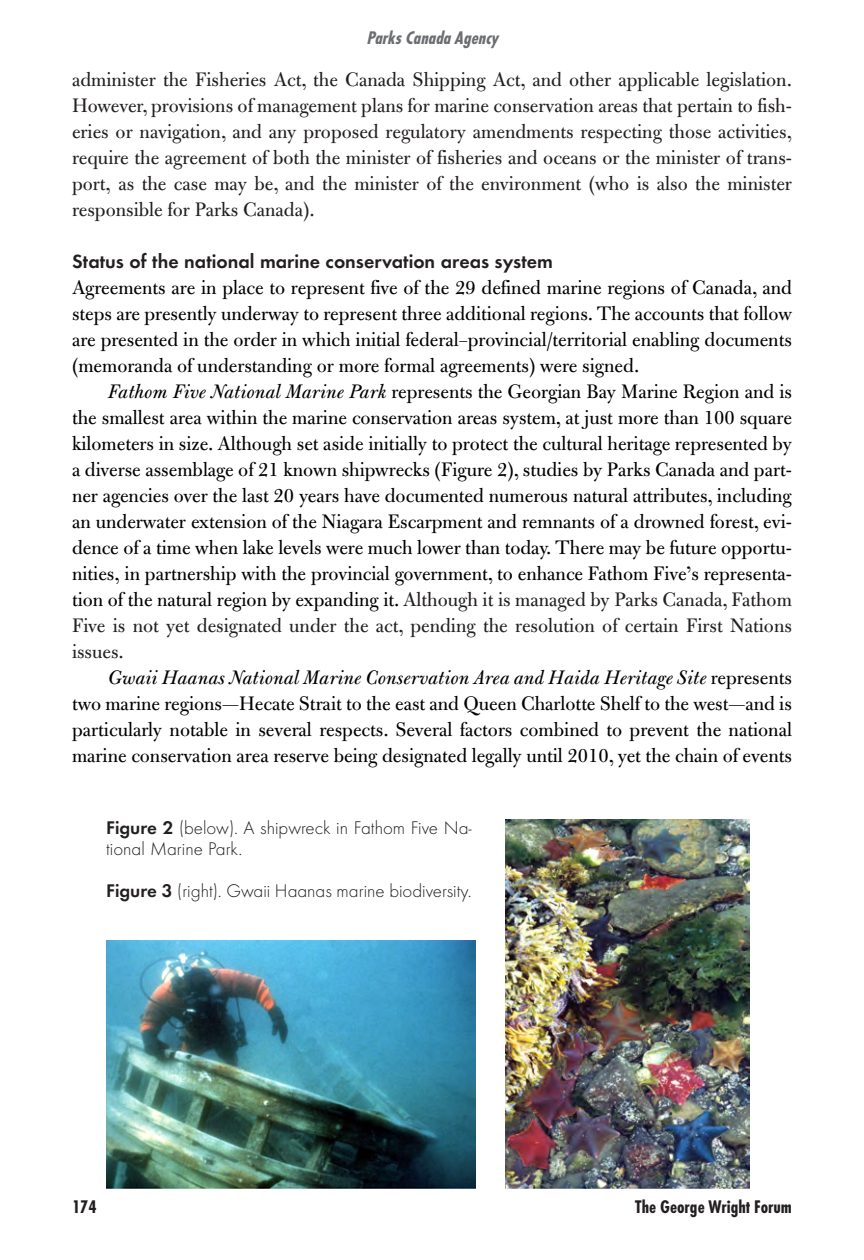
<style>
.page{position:relative;width:864px;height:1260px;background:#fff}
.page>*{position:absolute;margin:0;border:0;box-sizing:border-box;transform-origin:0 0}
.t1{font:21px/26px "Bulmer";color:#000;text-align:justify}
.t2{font:21px/26px "Bulmer";color:#231f20;text-align:justify}
.t3{font:700 20px "Function";color:#231f20}
.t4{font:300 19px/21px "Function LH";color:#231f20}
.t5{font:700 19px "Function Cond";color:#231f20}
.t6{font:italic 700 19px "Function Cond";color:#6c6d70}
.s1{font-style:italic}
.s2{color:#231f20}
.s3{font-family:"Function";font-weight:700}
</style>
<div class="page">
<img style="left:106px;top:941px;width:369px;height:247px">
<img style="left:505px;top:820px;width:244px;height:368px">
<p class="t6" style="left:366px;top:26px;width:133px">Parks Canada Agency</p>
<p class="t2" style="left:72px;top:69px;width:722px">administer the Fisheries Act, the Canada Shipping Act, and other applicable legislation.<br>However, provisions of management plans for marine conservation areas that pertain to fish&shy;eries or navigation, and any proposed regulatory amendments respecting those activities, require the agreement of both the minister of fisheries and oceans or the minister of trans&shy;port, as the case may be, and the minister of the environment (who is also the minister responsible for Parks Canada).</p>
<p class="t3" style="left:72px;top:250px;width:483px">Status of the national marine conservation areas system</p>
<p class="t1" style="left:72px;top:277px;width:722px">Agreements are in place to represent five of the 29 defined marine regions of Canada, and steps are presently underway to represent three additional regions. The accounts that follow are presented in the order in which initial federal–provincial/territorial enabling documents (memoranda of understanding or more formal agreements) were signed.</p>
<p class="t1" style="left:72px;top:381px;width:722px;text-indent:36px"><span class="s1">Fathom Five National Marine Park</span> represents the Georgian Bay Marine Region and is the smallest area within the marine conservation areas system, at just more than 100 square kilometers in size. Although set aside initially to protect the cultural heritage represented by a diverse assemblage of 21 known shipwrecks (Figure 2), studies by Parks Canada and part&shy;ner agencies over the last 20 years have documented numerous natural attributes, including an underwater extension of the Niagara Escarpment and remnants of a drowned forest, evi&shy;dence of a time when lake levels were much lower than today. There may be future opportu&shy;nities, in partnership with the provincial government, to enhance Fathom Five’s representa&shy;tion of the natural region by expanding it. <span class="s2">Although it is managed by Parks Canada, Fathom Five is not yet designated under the act, pending the resolution of certain First Nations issues.</span></p>
<p class="t1" style="left:72px;top:667px;width:722px;text-indent:36px"><span class="s1">Gwaii Haanas National Marine Conservation Area and Haida Heritage Site</span> represents two marine regions—Hecate Strait to the east and Queen Charlotte Shelf to the west—and is particularly notable in several respects. Several factors combined to prevent the national marine conservation area reserve being designated legally until 2010, yet the chain of events</p>
<p class="t4" style="left:106px;top:817px;width:367px"><span class="s3">Figure 2</span> (below). A shipwreck in Fathom Five Na&shy;tional Marine Park.</p>
<p class="t4" style="left:106px;top:880px;width:367px"><span class="s3">Figure 3</span> (right). Gwaii Haanas marine biodiversity.</p>
<p class="t5" style="left:72px;top:1195px;width:26px">174</p>
<p class="t5" style="left:635px;top:1195px;width:158px">The George Wright Forum</p>
</div>
